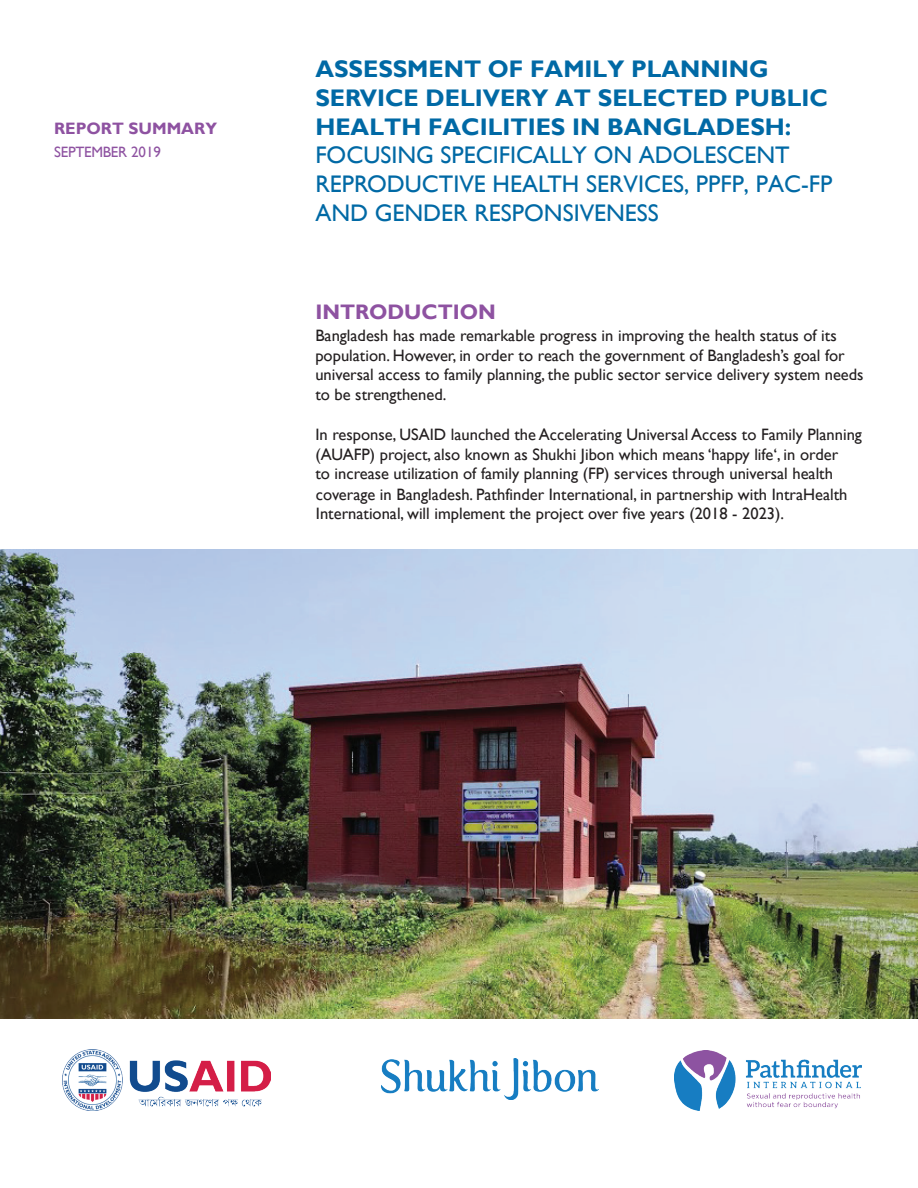
<style>
.page{position:relative;width:918px;height:1188px;background:#fff}
.page>*{position:absolute;margin:0;border:0;box-sizing:border-box;transform-origin:0 0}
.t1{font:24px/28.8px "Gill Sans";color:#0069a5}
.t2{font:700 24px/28.8px "Gill Sans";color:#0069a5}
.t3{font:700 21px "Gill Sans";color:#8e52a1}
.t4{font:16.5px/19.8px "Gill Sans";color:#231f20}
.t5{font:700 16.5px "Gill Sans";color:#8e52a1}
.t6{font:15px "Gill Sans";letter-spacing:-.02em;color:#8e52a1}
</style>
<div class="page">
<img style="left:675px;top:1051px;width:187px;height:60px">
<img style="left:63px;top:1049px;width:208px;height:62px">
<img style="left:382px;top:1058px;width:216px;height:42px">
<img style="left:0;top:550px;width:918px;height:468px">
<p class="t5" style="left:54px;top:119px;width:165px">REPORT SUMMARY</p>
<p class="t6" style="left:54px;top:143px;width:108px">SEPTEMBER 2019</p>
<h1 class="t2" style="left:315px;top:55px;width:514px">ASSESSMENT OF FAMILY PLANNING<br>SERVICE DELIVERY AT SELECTED PUBLIC<br>HEALTH FACILITIES IN BANGLADESH:</h1>
<h1 class="t1" style="left:315px;top:141px;width:519px">FOCUSING SPECIFICALLY ON ADOLESCENT<br>REPRODUCTIVE HEALTH SERVICES, PPFP, PAC-FP<br>AND GENDER RESPONSIVENESS</h1>
<p class="t3" style="left:315px;top:300px;width:182px">INTRODUCTION</p>
<p class="t4" style="left:315px;top:326px;width:550px">Bangladesh has made remarkable progress in improving the health status of its population. However, in order to reach the government of Bangladesh’s goal for universal access to family planning, the public sector service delivery system needs to be strengthened.</p>
<p class="t4" style="left:315px;top:425px;width:548px">In response, USAID launched the Accelerating Universal Access to Family Planning (AUAFP) project, also known as Shukhi Jibon which means ‘happy life‘, in order<br>to increase utilization of family planning (FP) services through universal health</p>
<p class="t4" style="left:316px;top:484px;width:533px">coverage in Bangladesh. Pathfinder International, in partnership with IntraHealth<br>International, will implement the project over five years (2018 - 2023).</p>
</div>
